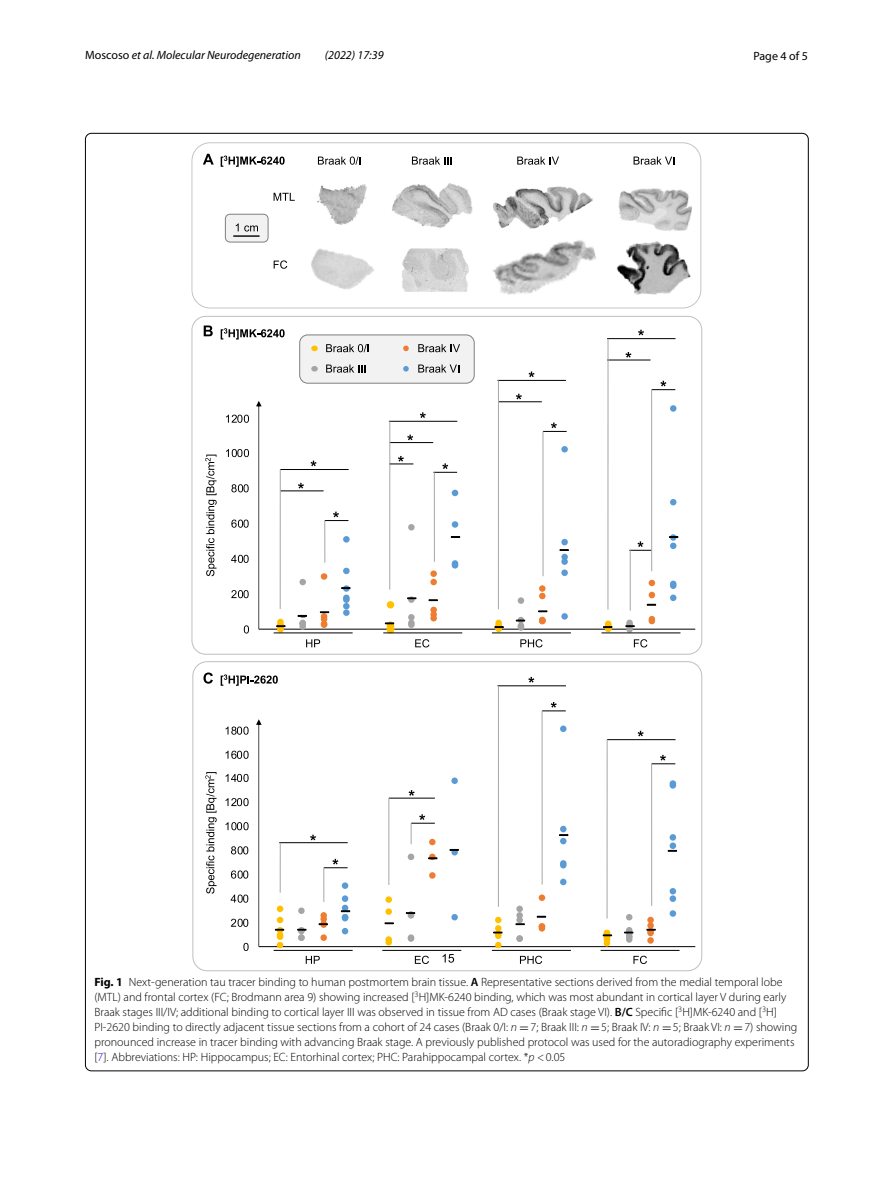
<style>
.page{position:relative;width:893px;height:1187px;background:#fff}
.page>*{position:absolute;margin:0;border:0;box-sizing:border-box;transform-origin:0 0}
.t1{font:300 12px/15px "Myriad Pro";color:#000}
.t2{font:italic 12px "Myriad Pro";color:#000}
.t3{font:12px "Myriad Pro";color:#000}
.s1{font-style:normal}
.s2{font-weight:700}
.s3{font-weight:600}
.s4{font-style:italic}
.s5{font-family:"MTSY";font-weight:400}
.s6{color:#00f}
</style>
<div class="page">
<svg style="left:191px;top:142px;width:510px;height:166px"></svg>
<div style="left:225px;top:214px;width:43px;height:28px;background:#f2f2f2;border-radius:5px"></div>
<div style="left:225px;top:214px;width:44px;height:28px;border:1px solid #7f7f7f;border-radius:5px"></div>
<svg style="left:203px;top:154px;width:11px;height:10px"></svg>
<svg style="left:236px;top:223px;width:22px;height:8px"></svg>
<hr style="left:233px;top:235px;width:27px;height:2px;background:#000">
<svg style="left:318px;top:156px;width:43px;height:9px"></svg>
<svg style="left:412px;top:156px;width:40px;height:9px"></svg>
<svg style="left:517px;top:156px;width:42px;height:9px"></svg>
<svg style="left:634px;top:156px;width:40px;height:9px"></svg>
<svg style="left:274px;top:193px;width:21px;height:8px"></svg>
<svg style="left:274px;top:260px;width:13px;height:9px"></svg>
<svg style="left:221px;top:155px;width:64px;height:12px"></svg>
<svg style="left:191px;top:316px;width:511px;height:655px"></svg>
<p class="t2" style="left:85px;top:48px;width:217px"><span class="s1">Moscoso</span> et al. Molecular Neurodegeneration</p>
<p class="t2" style="left:325px;top:48px;width:60px">(2022) 17:39</p>
<p class="t3" style="left:753px;top:48px;width:56px">Page 4 of 5</p>
<p class="t1" style="left:94px;top:975px;width:704px"><span class="s2">Fig. 1</span> Next-generation tau tracer binding to human postmortem brain tissue. <span class="s3">A</span> Representative sections derived from the medial temporal lobe (MTL) and frontal cortex (FC; Brodmann area 9) showing increased [<sup>3</sup>H]MK-6240 binding, which was most abundant in cortical layer V during early Braak stages III/IV; additional binding to cortical layer III was observed in tissue from AD cases (Braak stage VI). <span class="s3">B/C</span> Specific [<sup>3</sup>H]MK-6240 and [<sup>3</sup>H] PI-2620 binding to directly adjacent tissue sections from a cohort of 24 cases (Braak 0/I: <span class="s4">n</span> <span class="s5">=</span>7; Braak III: <span class="s4">n</span> <span class="s5">=</span>5; Braak IV: <span class="s4">n</span> <span class="s5">=</span>5; Braak VI: <span class="s4">n</span> <span class="s5">=</span>7) showing pronounced increase in tracer binding with advancing Braak stage. A previously published protocol was used for the autoradiography experiments [<span class="s6">7</span>]. Abbreviations: HP: Hippocampus; EC: Entorhinal cortex; PHC: Parahippocampal cortex. *<span class="s4">p</span> &lt;0.05</p>
</div>
